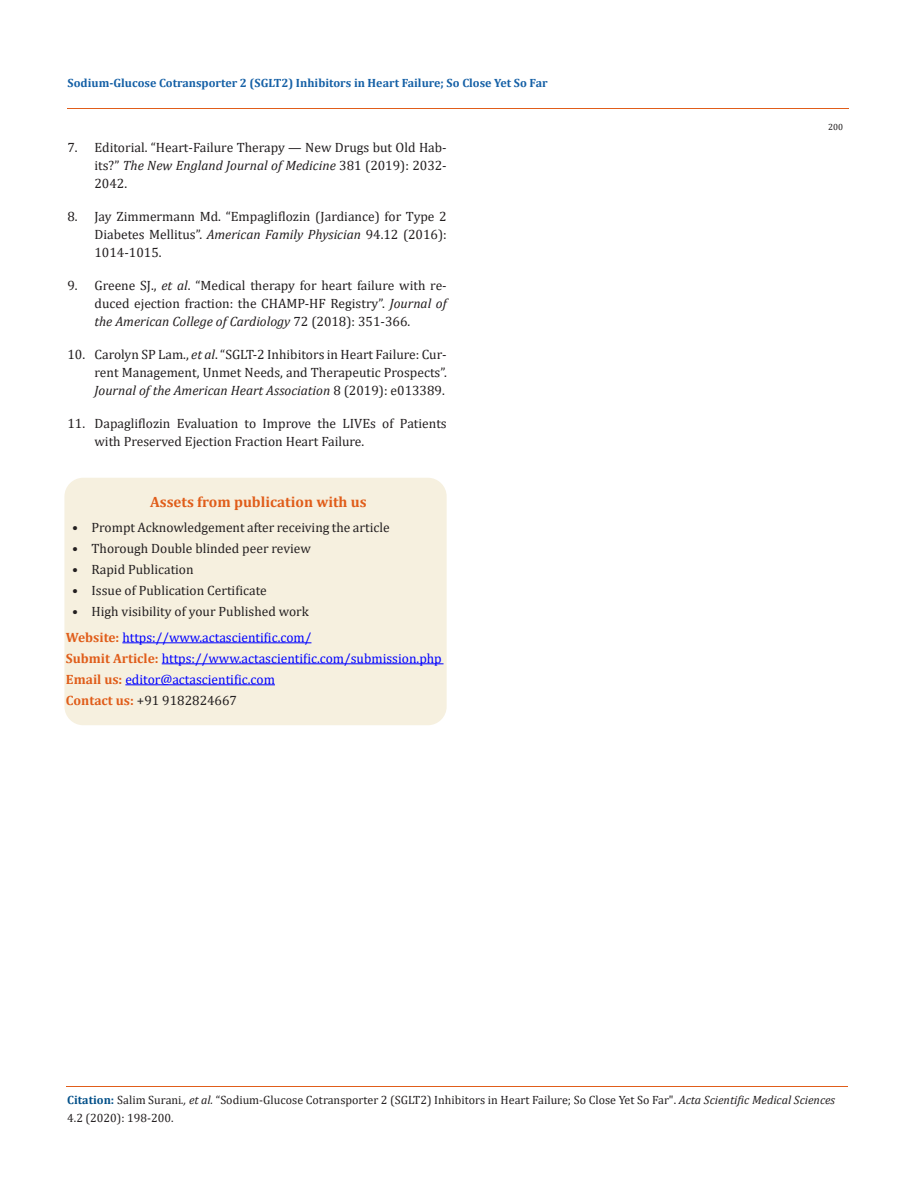
<style>
.page{position:relative;width:917px;height:1188px;background:#fff}
.page>*{position:absolute;margin:0;border:0;box-sizing:border-box;transform-origin:0 0}
.t1{font:700 15px "Cambria";color:#e05d1a}
.t2{font:13.5px/18px "Cambria";color:#231f20;text-align:justify}
.t3{font:13.5px "Cambria";color:#00f}
.t4{font:12px/18px "Cambria";color:#231f20}
.t5{font:700 12px "Cambria";color:#1560a6}
.t6{font:9px "Cambria";color:#231f20}
.s1{font-style:italic}
.s2{font-weight:700;color:#e05d1a}
.s3{font-weight:700;color:#035089}
</style>
<div class="page">
<hr style="left:67px;top:109px;width:782px;height:1px;background:#e05d1a">
<div style="left:65px;top:478px;width:381px;height:246px;background:#f6f0df;border-radius:18px"></div>
<div style="left:64px;top:478px;width:382px;height:247px;border:2px solid #f6f0df;border-radius:18px"></div>
<hr style="left:122px;top:642px;width:189px;height:1px;background:#00f">
<hr style="left:162px;top:663px;width:281px;height:1px;background:#00f">
<hr style="left:125px;top:684px;width:150px;height:1px;background:#00f">
<hr style="left:66px;top:1087px;width:781px;height:1px;background:#e05d1a">
<p class="t5" style="left:68px;top:75px;width:481px">Sodium-Glucose Cotransporter 2 (SGLT2) Inhibitors in Heart Failure; So Close Yet So Far</p>
<p class="t2" style="left:94px;top:138px;width:354px;text-indent:-27px">7. Editorial. “Heart-Failure Therapy — New Drugs but Old Hab&shy;its?” <span class="s1">The New England Journal of Medicine</span> 381 (2019): 2032- 2042.</p>
<p class="t2" style="left:94px;top:207px;width:354px;text-indent:-27px">8. Jay Zimmermann Md. “Empagliflozin (Jardiance) for Type 2<br>Diabetes Mellitus”. <span class="s1">American Family Physician</span> 94.12 (2016):<br>1014-1015.</p>
<p class="t2" style="left:94px;top:276px;width:354px;text-indent:-27px">9. Greene SJ., <span class="s1">et al</span>. “Medical therapy for heart failure with re&shy;duced ejection fraction: the CHAMP-HF Registry”. <span class="s1">Journal of the American College of Cardiology</span> 72 (2018): 351-366.</p>
<p class="t2" style="left:94px;top:345px;width:354px;text-indent:-27px">10. Carolyn SP Lam., <span class="s1">et al</span>. “SGLT‐2 Inhibitors in Heart Failure: Cur&shy;rent Management, Unmet Needs, and Therapeutic Prospects”.<br><span class="s1">Journal of the American Heart Association</span> 8 (2019): e013389.</p>
<p class="t2" style="left:94px;top:414px;width:354px;text-indent:-27px">11. Dapagliflozin Evaluation to Improve the LIVEs of Patients with Preserved Ejection Fraction Heart Failure.</p>
<p class="t1" style="left:150px;top:491px;width:218px">Assets from publication with us</p>
<p class="t2" style="left:72px;top:519px;width:319px">• Prompt Acknowledgement after receiving the article</p>
<p class="t2" style="left:72px;top:540px;width:240px">• Thorough Double blinded peer review</p>
<p class="t2" style="left:72px;top:561px;width:123px">• Rapid Publication</p>
<p class="t2" style="left:72px;top:582px;width:196px">• Issue of Publication Certificate</p>
<p class="t2" style="left:72px;top:603px;width:238px">• High visibility of your Published work</p>
<p class="t3" style="left:66px;top:629px;width:247px"><span class="s2">Website:</span> https://www.actascientific.com/</p>
<p class="t3" style="left:66px;top:650px;width:377px"><span class="s2">Submit Article:</span> https://www.actascientific.com/submission.php</p>
<p class="t3" style="left:66px;top:671px;width:210px"><span class="s2">Email us:</span> editor@actascientific.com</p>
<p class="t2" style="left:66px;top:691px;width:173px"><span class="s2">Contact us:</span> +91 9182824667</p>
<p class="t6" style="left:828px;top:122px;width:16px">200</p>
<p class="t4" style="left:67px;top:1091px;width:769px"><span class="s3">Citation:</span> Salim Surani<span class="s1">., et al.</span> “Sodium-Glucose Cotransporter 2 (SGLT2) Inhibitors in Heart Failure; So Close Yet So Far". <span class="s1">Acta Scientific Medical Sciences<br></span>4.2 (2020): 198-200.</p>
</div>
